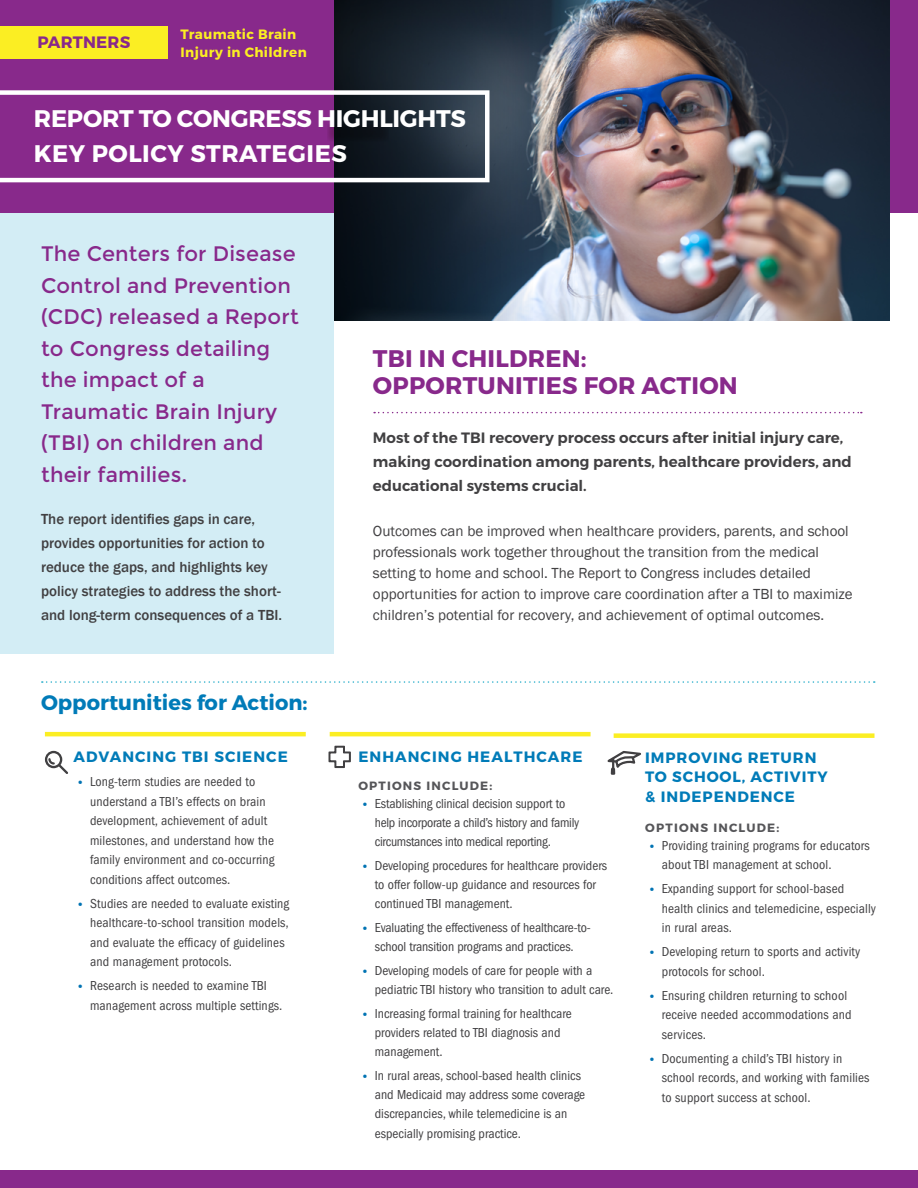
<style>
.page{position:relative;width:918px;height:1188px;background:#fff}
.page>*{position:absolute;margin:0;border:0;box-sizing:border-box;transform-origin:0 0}
.t1{font:700 24px/35.4px "Montserrat";letter-spacing:-.01em;color:#fff}
.t2{font:700 24px/27px "Montserrat";letter-spacing:.01em;color:#88298b}
.t3{font:21px/31.5px "Montserrat";letter-spacing:.01em;color:#88298b}
.t4{font:700 21px "Montserrat";color:#007bb8}
.t5{font:700 16.5px "Montserrat";letter-spacing:.01em;color:#88298b}
.t6{font:15px/21px "Franklin Gothic";color:#414042}
.t7{font:500 15px/24px "Franklin Gothic";color:#414042}
.t8{font:600 15px/24px "Montserrat";color:#414042}
.t9{font:700 15px/19.5px "Montserrat";letter-spacing:.06em;color:#007bb8}
.t10{font:condensed 13.5px/19.5px "Franklin Gothic";letter-spacing:.01em;color:#414042}
.t11{font:condensed 13.5px/19.2px "Franklin Gothic";letter-spacing:-.02em;color:#414042}
.t12{font:condensed 13.5px/19.2px "Franklin Gothic";letter-spacing:-.01em;color:#414042;text-align:center}
.t13{font:700 13.5px/17.4px "Montserrat";letter-spacing:.03em;color:#fbee23}
.t14{font:700 12px "Montserrat";letter-spacing:.1em;color:#565659}
.s1{font-family:"Montserrat";font-weight:700;font-stretch:normal;color:#0073b3}
</style>
<div class="page">
<div style="left:0;top:186px;width:334px;height:467px;background:#d3edf5"></div>
<svg style="left:374px;top:412px;width:488px;height:1px"></svg>
<div style="left:0;top:1170px;width:918px;height:18px;background:#88298b"></div>
<div style="left:0;top:0;width:918px;height:213px;background:#88298b"></div>
<div style="left:0;top:27px;width:167px;height:32px;background:#fbee23"></div>
<img style="left:334px;top:0;width:550px;height:321px">
<svg style="left:0;top:90px;width:490px;height:92px"></svg>
<svg style="left:42px;top:653px;width:833px;height:122px"></svg>
<p class="t5" style="left:37px;top:32px;width:94px">PARTNERS</p>
<p class="t13" style="left:181px;top:26px;width:128px">Traumatic Brain<br>Injury in Children</p>
<h1 class="t1" style="left:34px;top:101px;width:434px">REPORT TO CONGRESS HIGHLIGHTS<br>KEY POLICY STRATEGIES</h1>
<p class="t3" style="left:41px;top:238px;width:259px">The Centers for Disease<br>Control and Prevention (CDC) released a Report to Congress detailing the impact of a<br>Traumatic Brain Injury (TBI) on children and their families.</p>
<p class="t7" style="left:41px;top:507px;width:243px">The report identifies gaps in care, provides opportunities for action to reduce the gaps, and highlights key policy strategies to address the short&shy;and long-term consequences of a TBI.</p>
<h3 class="t4" style="left:41px;top:690px;width:268px">Opportunities for Action:</h3>
<h4 class="t9" style="left:74px;top:748px;width:216px">ADVANCING TBI SCIENCE</h4>
<p class="t10" style="left:90px;top:772px;width:186px;text-indent:-12px"><span class="s1">•</span> Long-term studies are needed to understand a TBI’s effects on brain development, achievement of adult milestones, and understand how the family environment and co-occurring conditions affect outcomes.</p>
<p class="t10" style="left:90px;top:894px;width:201px;text-indent:-12px"><span class="s1">•</span> Studies are needed to evaluate existing healthcare-to-school transition models, and evaluate the efficacy of guidelines and management protocols.</p>
<p class="t10" style="left:90px;top:976px;width:194px;text-indent:-12px"><span class="s1">•</span> Research is needed to examine TBI management across multiple settings.</p>
<h2 class="t2" style="left:373px;top:346px;width:366px">TBI IN CHILDREN:<br>OPPORTUNITIES FOR ACTION</h2>
<p class="t8" style="left:373px;top:426px;width:480px">Most of the TBI recovery process occurs after initial injury care, making coordination among parents, healthcare providers, and educational systems crucial.</p>
<p class="t6" style="left:373px;top:521px;width:481px">Outcomes can be improved when healthcare providers, parents, and school professionals work together throughout the transition from the medical setting to home and school. The Report to Congress includes detailed opportunities for action to improve care coordination after a TBI to maximize children’s potential for recovery, and achievement of optimal outcomes.</p>
<h4 class="t9" style="left:358px;top:747px;width:226px">ENHANCING HEALTHCARE</h4>
<h4 class="t9" style="left:645px;top:748px;width:173px">IMPROVING RETURN</h4>
<p class="t14" style="left:358px;top:779px;width:136px">OPTIONS INCLUDE:</p>
<p class="t11" style="left:375px;top:794px;width:206px;text-indent:-12px"><span class="s1">•</span> Establishing clinical decision support to help incorporate a child’s history and family circumstances into medical reporting.</p>
<p class="t10" style="left:375px;top:856px;width:234px;text-indent:-12px"><span class="s1">•</span> Developing procedures for healthcare providers to offer follow-up guidance and resources for continued TBI management.</p>
<p class="t12" style="left:363px;top:918px;width:230px"><span class="s1">•</span> Evaluating the effectiveness of healthcare-to&shy;school transition programs and practices.</p>
<p class="t10" style="left:375px;top:961px;width:240px;text-indent:-12px"><span class="s1">•</span> Developing models of care for people with a pediatric TBI history who transition to adult care.</p>
<p class="t10" style="left:375px;top:1004px;width:199px;text-indent:-12px"><span class="s1">•</span> Increasing formal training for healthcare providers related to TBI diagnosis and management.</p>
<p class="t10" style="left:375px;top:1066px;width:212px;text-indent:-12px"><span class="s1">•</span> In rural areas, school-based health clinics and Medicaid may address some coverage discrepancies, while telemedicine is an especially promising practice.</p>
<h4 class="t9" style="left:645px;top:768px;width:184px">TO SCHOOL, ACTIVITY &amp; INDEPENDENCE</h4>
<p class="t14" style="left:645px;top:820px;width:136px">OPTIONS INCLUDE:</p>
<p class="t10" style="left:662px;top:836px;width:210px;text-indent:-12px"><span class="s1">•</span> Providing training programs for educators about TBI management at school.</p>
<p class="t10" style="left:662px;top:879px;width:216px;text-indent:-12px"><span class="s1">•</span> Expanding support for school-based health clinics and telemedicine, especially in rural areas.</p>
<p class="t10" style="left:662px;top:942px;width:200px;text-indent:-12px"><span class="s1">•</span> Developing return to sports and activity protocols for school.</p>
<p class="t10" style="left:662px;top:986px;width:191px;text-indent:-12px"><span class="s1">•</span> Ensuring children returning to school receive needed accommodations and services.</p>
<p class="t10" style="left:662px;top:1049px;width:209px;text-indent:-12px"><span class="s1">•</span> Documenting a child’s TBI history in school records, and working with families to support success at school.</p>
</div>
